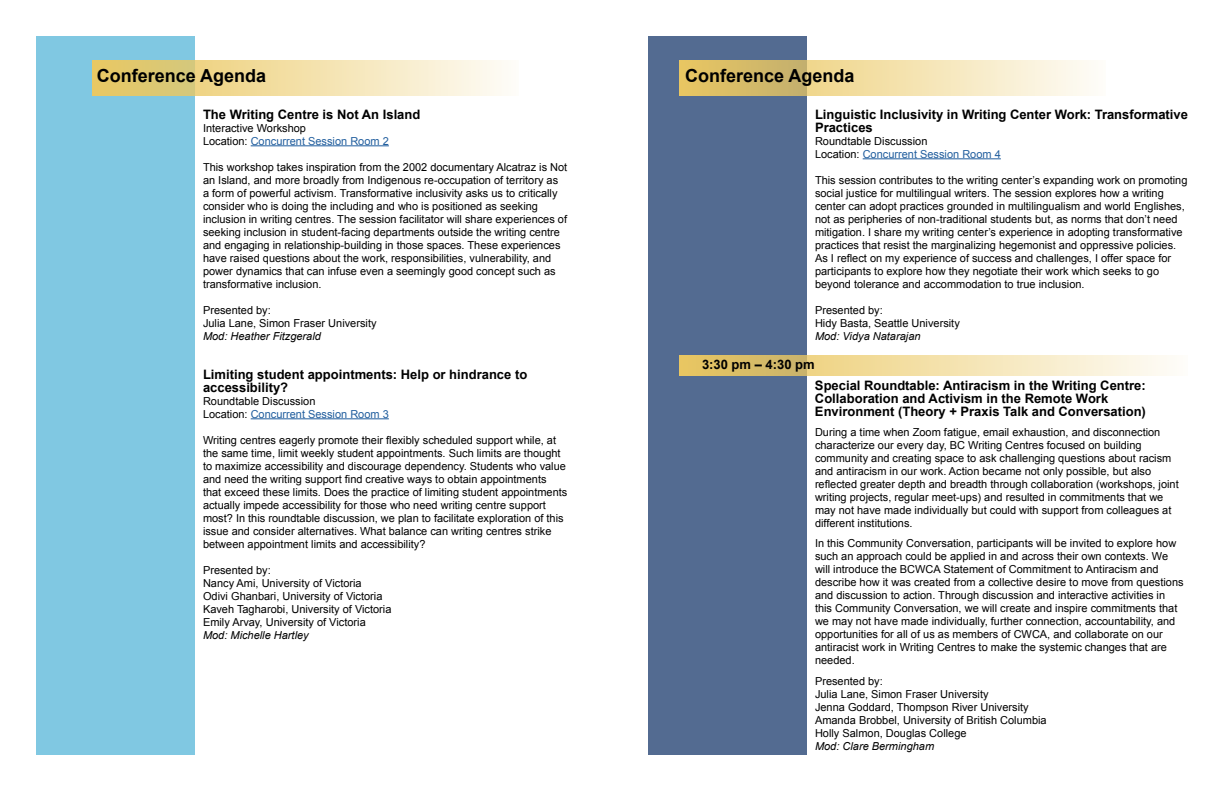
<style>
.page{position:relative;width:1224px;height:792px;background:#fff}
.page>*{position:absolute;margin:0;border:0;box-sizing:border-box;transform-origin:0 0}
.t1{font:700 18px "Arial";color:#000}
.t2{font:700 13px/13px "Arial";color:#000}
.t3{font:11px/13px "Arial";color:#000}
.t4{font:italic 11px "Arial";color:#000}
.s1{color:#215e9e}
</style>
<div class="page">
<div style="left:36px;top:36px;width:159px;height:720px;background:#80c8e2"></div>
<div style="left:648px;top:36px;width:159px;height:720px;background:#536b91"></div>
<hr style="left:251px;top:145px;width:138px;height:1px;background:#215e9e">
<hr style="left:251px;top:418px;width:138px;height:1px;background:#215e9e">
<hr style="left:863px;top:158px;width:138px;height:1px;background:#215e9e">
<svg style="left:93px;top:60px;width:411px;height:36px;background:#f0dea7"></svg>
<svg style="left:680px;top:60px;width:411px;height:36px;background:#ecdaa3"></svg>
<svg style="left:680px;top:355px;width:489px;height:21px;background:#eedca5"></svg>
<p class="t1" style="left:97px;top:64px;width:171px">Conference Agenda</p>
<p class="t1" style="left:685px;top:64px;width:171px">Conference Agenda</p>
<p class="t2" style="left:203px;top:108px;width:219px">The Writing Centre is Not An Island</p>
<p class="t3" style="left:203px;top:121px;width:187px">Interactive Workshop<br>Location: <span class="s1">Concurrent Session Room 2</span></p>
<p class="t3" style="left:203px;top:160px;width:366px">This workshop takes inspiration from the 2002 documentary Alcatraz is Not an Island, and more broadly from Indigenous re-occupation of territory as<br>a form of powerful activism. Transformative inclusivity asks us to critically consider who is doing the including and who is positioned as seeking inclusion in writing centres. The session facilitator will share experiences of seeking inclusion in student-facing departments outside the writing centre and engaging in relationship-building in those spaces. These experiences have raised questions about the work, responsibilities, vulnerability, and power dynamics that can infuse even a seemingly good concept such as transformative inclusion.</p>
<p class="t3" style="left:203px;top:303px;width:175px">Presented by:<br>Julia Lane, Simon Fraser University</p>
<p class="t4" style="left:203px;top:329px;width:119px">Mod: Heather Fitzgerald</p>
<p class="t2" style="left:203px;top:368px;width:326px">Limiting student appointments: Help or hindrance to accessibility?</p>
<p class="t3" style="left:203px;top:394px;width:187px">Roundtable Discussion<br>Location: <span class="s1">Concurrent Session Room 3</span></p>
<p class="t3" style="left:203px;top:433px;width:355px">Writing centres eagerly promote their flexibly scheduled support while, at</p>
<p class="t3" style="left:203px;top:446px;width:364px">the same time, limit weekly student appointments. Such limits are thought to maximize accessibility and discourage dependency. Students who value</p>
<p class="t3" style="left:203px;top:472px;width:345px">and need the writing support find creative ways to obtain appointments</p>
<p class="t3" style="left:203px;top:485px;width:366px">that exceed these limits. Does the practice of limiting student appointments actually impede accessibility for those who need writing centre support most? In this roundtable discussion, we plan to facilitate exploration of this issue and consider alternatives. What balance can writing centres strike between appointment limits and accessibility?</p>
<p class="t3" style="left:203px;top:563px;width:190px">Presented by:<br>Nancy Ami, University of Victoria<br>Odivi Ghanbari, University of Victoria Kaveh Tagharobi, University of Victoria Emily Arvay, University of Victoria</p>
<p class="t4" style="left:203px;top:628px;width:107px">Mod: Michelle Hartley</p>
<p class="t2" style="left:815px;top:108px;width:374px">Linguistic Inclusivity in Writing Center Work: Transformative<br>Practices</p>
<p class="t3" style="left:815px;top:134px;width:187px">Roundtable Discussion<br>Location: <span class="s1">Concurrent Session Room 4</span></p>
<p class="t3" style="left:815px;top:173px;width:374px">This session contributes to the writing center’s expanding work on promoting social justice for multilingual writers. The session explores how a writing center can adopt practices grounded in multilingualism and world Englishes, not as peripheries of non-traditional students but, as norms that don’t need mitigation. I share my writing center’s experience in adopting transformative practices that resist the marginalizing hegemonist and oppressive policies.</p>
<p class="t3" style="left:815px;top:251px;width:358px">As I reflect on my experience of success and challenges, I offer space for</p>
<p class="t3" style="left:815px;top:264px;width:346px">participants to explore how they negotiate their work which seeks to go beyond tolerance and accommodation to true inclusion.</p>
<p class="t3" style="left:815px;top:303px;width:146px">Presented by:<br>Hidy Basta, Seattle University</p>
<p class="t4" style="left:815px;top:329px;width:107px">Mod: Vidya Natarajan</p>
<p class="t2" style="left:702px;top:358px;width:114px">3:30 pm – 4:30 pm</p>
<p class="t2" style="left:815px;top:379px;width:332px">Special Roundtable: Antiracism in the Writing Centre:<br>Collaboration and Activism in the Remote Work<br>Environment (Theory + Praxis Talk and Conversation)</p>
<p class="t3" style="left:815px;top:425px;width:358px">During a time when Zoom fatigue, email exhaustion, and disconnection characterize our every day, BC Writing Centres focused on building community and creating space to ask challenging questions about racism and antiracism in our work. Action became not only possible, but also</p>
<p class="t3" style="left:815px;top:477px;width:365px">reflected greater depth and breadth through collaboration (workshops, joint</p>
<p class="t3" style="left:815px;top:490px;width:358px">writing projects, regular meet-ups) and resulted in commitments that we may not have made individually but could with support from colleagues at different institutions.</p>
<p class="t3" style="left:815px;top:536px;width:370px">In this Community Conversation, participants will be invited to explore how such an approach could be applied in and across their own contexts. We will introduce the BCWCA Statement of Commitment to Antiracism and describe how it was created from a collective desire to move from questions and discussion to action. Through discussion and interactive activities in this Community Conversation, we will create and inspire commitments that we may not have made individually, further connection, accountability, and opportunities for all of us as members of CWCA, and collaborate on our antiracist work in Writing Centres to make the systemic changes that are needed.</p>
<p class="t3" style="left:815px;top:674px;width:233px">Presented by:<br>Julia Lane, Simon Fraser University<br>Jenna Goddard, Thompson River University Amanda Brobbel, University of British Columbia Holly Salmon, Douglas College</p>
<p class="t4" style="left:815px;top:739px;width:121px">Mod: Clare Bermingham</p>
</div>
